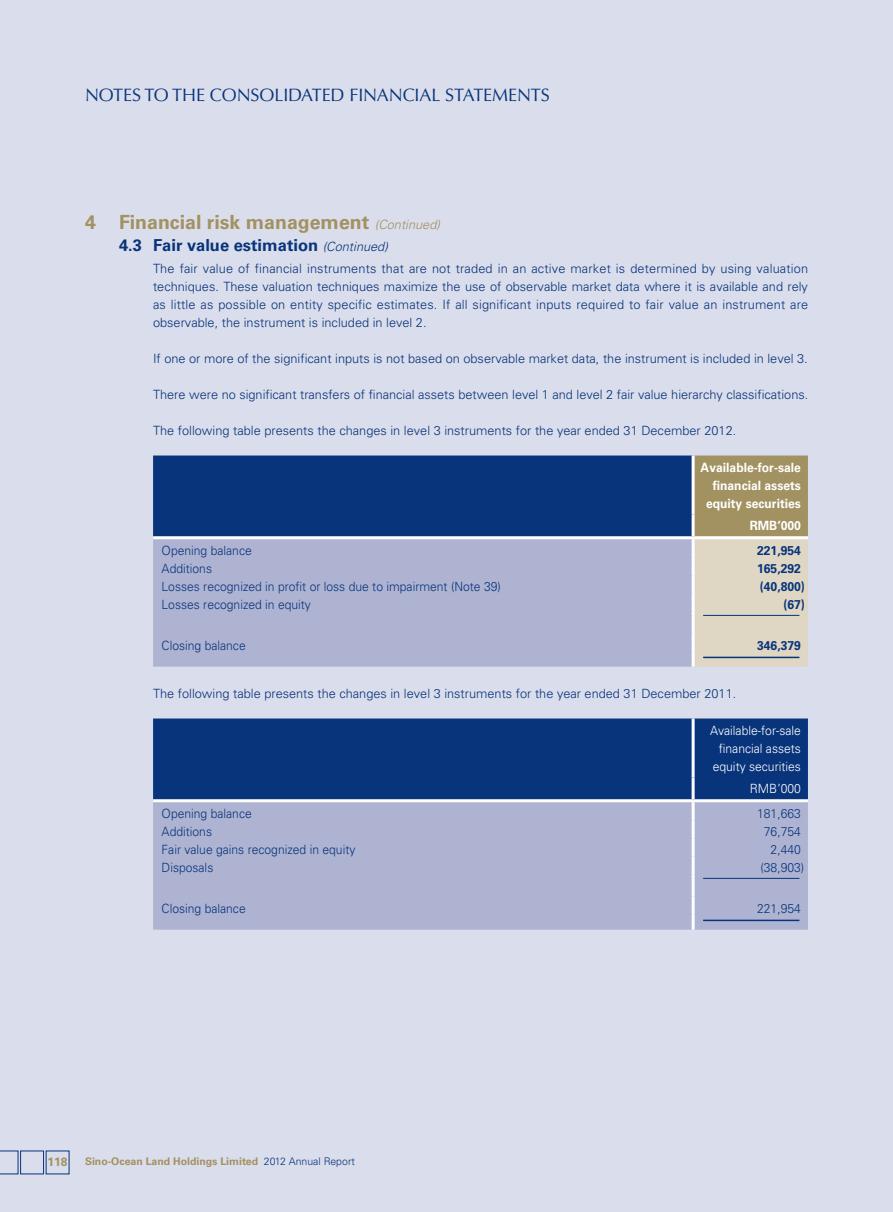
<style>
.page{position:relative;width:893px;height:1212px;background:#daddeb}
.page>*{position:absolute;margin:0;border:0;box-sizing:border-box;transform-origin:0 0}
.t1{font:700 19.5px "Univers LT Std";color:#a29161}
.t2{font:18px "Optima LT Std";letter-spacing:-.005em;color:#08347b}
.t3{font:700 16.5px "Univers LT Std";color:#08347b}
.t4{font:300 12.75px/18px "Univers LT Std";color:#08347b;text-align:justify}
.t5{font:300 12.75px "Univers LT Std";color:#08347b;scale:.95 1}
.t6{font:700 12.75px/18px "Univers LT Std";color:#fff;text-align:right;scale:.95 1}
.t7{font:300 12.75px/18px "Univers LT Std";color:#fff;text-align:right;scale:.95 1}
.t8{font:700 12.75px "Univers LT Std";color:#08347b;scale:.95 1}
.t9{font:700 12px "Univers LT Std";color:#a29161}
.t10{font:700 10.5px "Univers LT Std";color:#a29161}
.s1{font-weight:300;font-style:italic;font-size:12.75px}
.s2{font-weight:300;color:#08347b}
</style>
<div class="page">
<svg style="left:0;top:1151px;width:18px;height:23px"></svg>
<div style="left:20px;top:1151px;width:24px;height:23px;border:1px solid #08347b"></div>
<div style="left:153px;top:455px;width:539px;height:81px;background:#08347b"></div>
<div style="left:153px;top:539px;width:539px;height:128px;background:#aeb3d2"></div>
<svg style="left:692px;top:455px;width:116px;height:212px;background:#c7bc9f"></svg>
<hr style="left:692px;top:652px;width:3px;height:15px;background:#fff">
<hr style="left:692px;top:515px;width:3px;height:21px;background:#fff">
<hr style="left:153px;top:536px;width:540px;height:3px;background:#fff">
<hr style="left:693px;top:536px;width:115px;height:3px;background:#fff">
<hr style="left:703px;top:615px;width:96px;height:1px;background:#08347b">
<hr style="left:703px;top:657px;width:96px;height:1px;background:#08347b">
<div style="left:153px;top:718px;width:655px;height:81px;background:#08347b"></div>
<div style="left:153px;top:802px;width:655px;height:128px;background:#aeb3d2"></div>
<hr style="left:692px;top:718px;width:3px;height:60px;background:#fff">
<hr style="left:692px;top:802px;width:3px;height:18px;background:#fff">
<hr style="left:692px;top:820px;width:3px;height:18px;background:#fff">
<hr style="left:692px;top:838px;width:3px;height:18px;background:#fff">
<hr style="left:692px;top:856px;width:3px;height:18px;background:#fff">
<hr style="left:692px;top:879px;width:3px;height:18px;background:#fff">
<hr style="left:692px;top:897px;width:3px;height:18px;background:#fff">
<svg style="left:692px;top:874px;width:3px;height:5px"></svg>
<hr style="left:692px;top:915px;width:3px;height:15px;background:#fff">
<hr style="left:692px;top:778px;width:3px;height:21px;background:#fff">
<hr style="left:153px;top:799px;width:540px;height:3px;background:#fff">
<hr style="left:693px;top:799px;width:115px;height:3px;background:#fff">
<hr style="left:703px;top:878px;width:96px;height:1px;background:#08347b">
<hr style="left:703px;top:920px;width:96px;height:1px;background:#08347b">
<h2 class="t2" style="left:85px;top:84px;width:466px">NOTES TO THE CONSOLIDATED FINANCIAL STATEMENTS</h2>
<h1 class="t1" style="left:85px;top:210px;width:356px">4 Financial risk management <span class="s1">(Continued)</span></h1>
<p class="t3" style="left:119px;top:236px;width:270px">4.3 Fair value estimation <span class="s1">(Continued)</span></p>
<p class="t4" style="left:153px;top:260px;width:657px">The fair value of financial instruments that are not traded in an active market is determined by using valuation techniques. These valuation techniques maximize the use of observable market data where it is available and rely as little as possible on entity specific estimates. If all significant inputs required to fair value an instrument are observable, the instrument is included in level 2.</p>
<p class="t4" style="left:153px;top:350px;width:656px">If one or more of the significant inputs is not based on observable market data, the instrument is included in level 3.</p>
<p class="t4" style="left:153px;top:386px;width:657px">There were no significant transfers of financial assets between level 1 and level 2 fair value hierarchy classifications.</p>
<p class="t4" style="left:153px;top:422px;width:585px">The following table presents the changes in level 3 instruments for the year ended 31 December 2012.</p>
<p class="t6" style="left:701px;top:459px;width:107px">Available-for-sale financial assets equity securities</p>
<p class="t6" style="left:750px;top:517px;width:55px">RMB’000</p>
<p class="t5" style="left:162px;top:543px;width:96px">Opening balance</p>
<p class="t8" style="left:757px;top:543px;width:48px">221,954</p>
<p class="t5" style="left:162px;top:561px;width:55px">Additions</p>
<p class="t8" style="left:757px;top:561px;width:48px">165,292</p>
<p class="t5" style="left:162px;top:579px;width:359px">Losses recognized in profit or loss due to impairment (Note 39)</p>
<p class="t8" style="left:760px;top:579px;width:49px">(40,800)</p>
<p class="t5" style="left:162px;top:597px;width:159px">Losses recognized in equity</p>
<p class="t8" style="left:783px;top:597px;width:24px">(67)</p>
<p class="t5" style="left:162px;top:637px;width:90px">Closing balance</p>
<p class="t8" style="left:757px;top:638px;width:48px">346,379</p>
<p class="t4" style="left:153px;top:685px;width:585px">The following table presents the changes in level 3 instruments for the year ended 31 December 2011.</p>
<p class="t7" style="left:710px;top:722px;width:97px">Available-for-sale financial assets equity securities</p>
<p class="t7" style="left:750px;top:780px;width:55px">RMB’000</p>
<p class="t5" style="left:162px;top:806px;width:96px">Opening balance</p>
<p class="t5" style="left:757px;top:806px;width:48px">181,663</p>
<p class="t5" style="left:162px;top:824px;width:55px">Additions</p>
<p class="t5" style="left:764px;top:824px;width:40px">76,754</p>
<p class="t5" style="left:162px;top:842px;width:206px">Fair value gains recognized in equity</p>
<p class="t5" style="left:771px;top:842px;width:33px">2,440</p>
<p class="t5" style="left:162px;top:860px;width:56px">Disposals</p>
<p class="t5" style="left:760px;top:860px;width:48px">(38,903)</p>
<p class="t5" style="left:162px;top:900px;width:90px">Closing balance</p>
<p class="t5" style="left:757px;top:900px;width:48px">221,954</p>
<p class="t9" style="left:47px;top:1155px;width:22px">118</p>
<p class="t10" style="left:85px;top:1155px;width:271px">Sino-Ocean Land Holdings Limited <span class="s2">2012 Annual Report</span></p>
</div>
